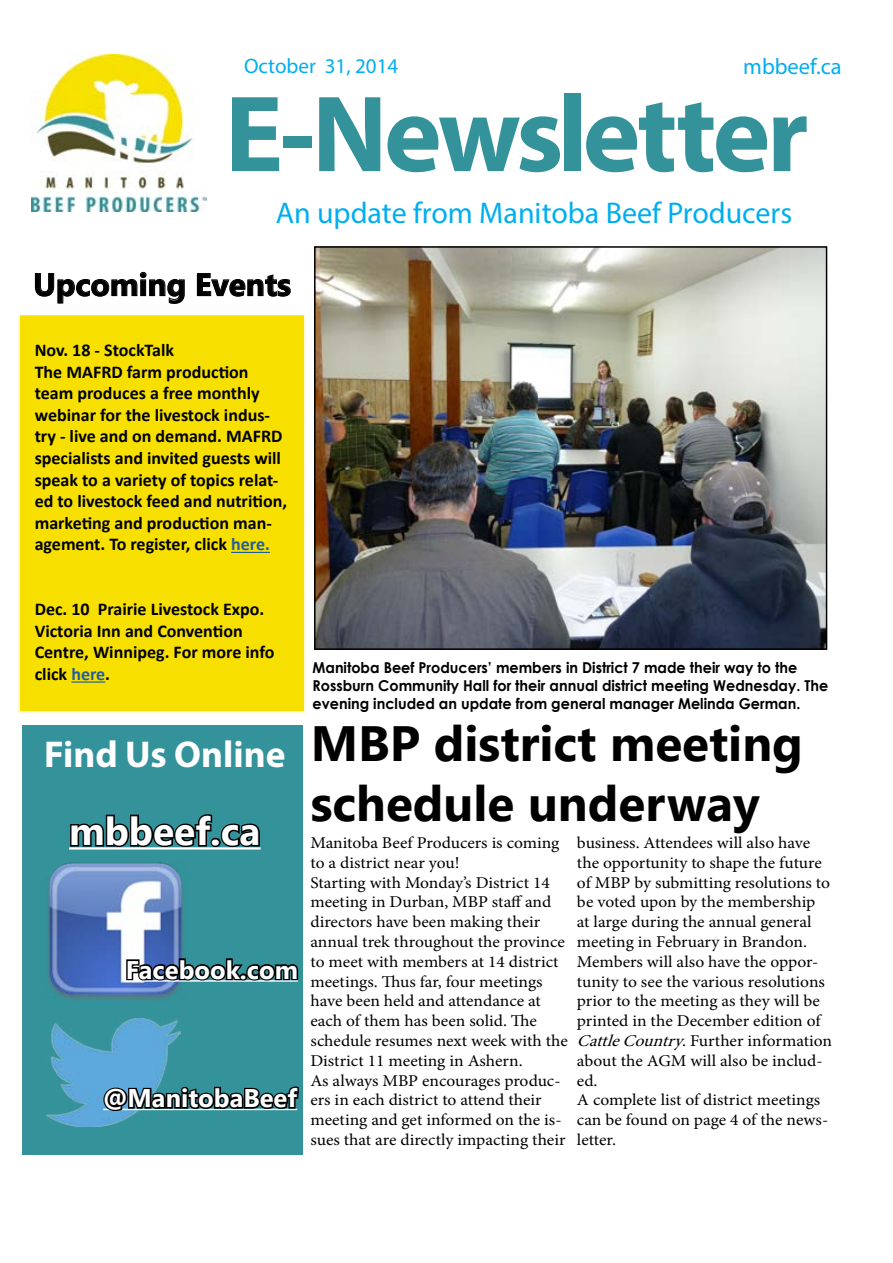
<style>
.page{position:relative;width:893px;height:1263px;background:#fff}
.page>*{position:absolute;margin:0;border:0;box-sizing:border-box;transform-origin:0 0}
.t1{font:700 109.5px "Myriad Pro";letter-spacing:-.035em;color:#34929b}
.t2{font:700 49.5px/59.4px "Khmer UI";color:#000}
.t3{font:700 39px "Lao UI";color:#fff}
.t4{font:700 37.5px "Myriad Pro";color:#fff}
.t5{font:700 31.5px "Lao UI";color:#000}
.t6{font:30px "Myriad Pro";color:#00aeef}
.t7{font:700 25.5px "Lao UI";color:#fff}
.t8{font:22.5px "Myriad Pro";color:#00aeef}
.t9{font:21px "Myriad Pro";color:#00aeef}
.t10{font:700 18px/21.6px "Calibri";color:#000}
.t11{font:16.5px/19.8px "Minion Pro";color:#000;scale:1.06 1}
.t12{font:700 15px/18px "Century Gothic";color:#000;scale:.96 1}
.s1{color:#215e9e}
.s2{font-style:italic}
</style>
<div class="page">
<img style="left:31px;top:54px;width:175px;height:158px">
<div style="left:22px;top:725px;width:281px;height:429px;background:#34929b"></div>
<svg style="left:69px;top:814px;width:192px;height:35px"></svg>
<img style="left:47px;top:1019px;width:133px;height:108px">
<svg style="left:102px;top:1084px;width:199px;height:71px"></svg>
<img style="left:48px;top:862px;width:135px;height:137px">
<svg style="left:125px;top:957px;width:174px;height:26px"></svg>
<svg style="left:35px;top:272px;width:150px;height:32px"></svg>
<svg style="left:197px;top:273px;width:94px;height:24px"></svg>
<div style="left:16px;top:312px;width:293px;height:404px;background:#f7e000;border:3px solid #fff"></div>
<hr style="left:231px;top:552px;width:39px;height:1px;background:#215e9e">
<hr style="left:71px;top:681px;width:34px;height:2px;background:#215e9e">
<img style="left:317px;top:249px;width:507px;height:398px">
<div style="left:314px;top:246px;width:513px;height:404px;border:2px solid #000"></div>
<div style="left:18px;top:267px;width:288px;height:446px;border:2px solid #fff"></div>
<p class="t9" style="left:244px;top:53px;width:156px">October 31, 2014</p>
<h3 class="t8" style="left:743px;top:53px;width:100px">mbbeef.ca</h3>
<h1 class="t1" style="left:225px;top:63px;width:585px">E-Newsletter</h1>
<h3 class="t6" style="left:276px;top:194px;width:518px">An update from Manitoba Beef Producers</h3>
<h3 class="t5" style="left:33px;top:263px;width:259px">Upcoming Events</h3>
<p class="t10" style="left:35px;top:339px;width:254px">Nov. 18 - StockTalk<br>The MAFRD farm production team produces a free monthly webinar for the livestock indus&shy;try - live and on demand. MAFRD specialists and invited guests will speak to a variety of topics relat&shy;ed to livestock feed and nutrition, marketing and production man&shy;agement. To register, click <span class="s1">here.</span></p>
<p class="t10" style="left:35px;top:598px;width:241px">Dec. 10 Prairie Livestock Expo.<br>Victoria Inn and Convention<br>Centre, Winnipeg. For more info click <span class="s1">here</span>.</p>
<h3 class="t4" style="left:44px;top:730px;width:243px">Find Us Online</h3>
<h3 class="t3" style="left:69px;top:805px;width:193px">mbbeef.ca</h3>
<h3 class="t7" style="left:126px;top:952px;width:174px">Facebook.com</h3>
<h3 class="t7" style="left:103px;top:1081px;width:195px">@ManitobaBeef</h3>
<p class="t12" style="left:313px;top:658px;width:539px">Manitoba Beef Producers’ members in District 7 made their way to the<br>Rossburn Community Hall for their annual district meeting Wednesday. The evening included an update from general manager Melinda German.</p>
<h2 class="t2" style="left:311px;top:714px;width:494px">MBP district meeting schedule underway</h2>
<p class="t11" style="left:310px;top:833px;width:244px">Manitoba Beef Producers is coming to a district near you!<br>Starting with Monday’s District 14 meeting in Durban, MBP staff and directors have been making their annual trek throughout the province to meet with members at 14 district meetings. Thus far, four meetings have been held and attendance at each of them has been solid. The schedule resumes next week with the District 11 meeting in Ashern.<br>As always MBP encourages produc&shy;ers in each district to attend their meeting and get informed on the is&shy;sues that are directly impacting their</p>
<p class="t11" style="left:577px;top:833px;width:242px">business. Attendees will also have the opportunity to shape the future of MBP by submitting resolutions to be voted upon by the membership at large during the annual general meeting in February in Brandon.<br>Members will also have the oppor&shy;tunity to see the various resolutions prior to the meeting as they will be printed in the December edition of<br><span class="s2">CattleCountry</span>. Further information about the AGM will also be includ&shy;ed.<br>A complete list of district meetings can be found on page 4 of the news&shy;letter.</p>
</div>
